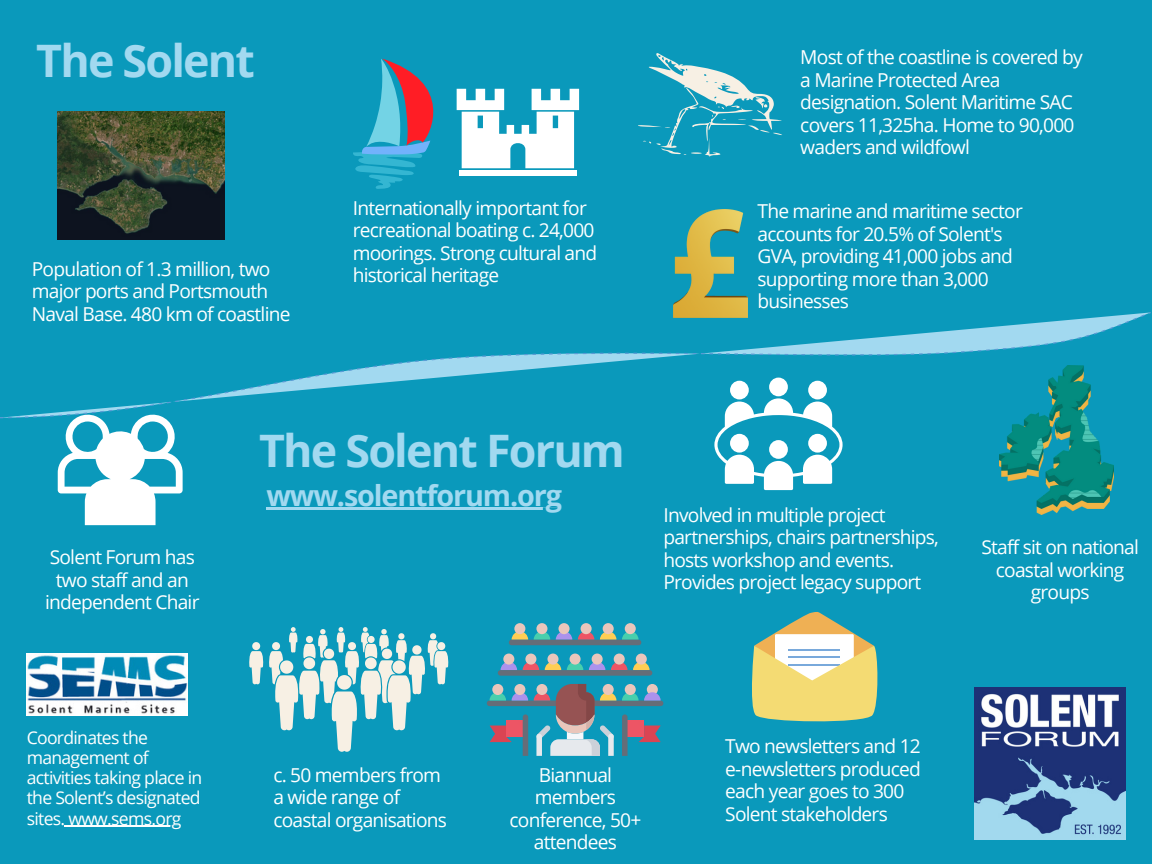
<style>
.page{position:relative;width:1152px;height:864px;background:#0a99bb}
.page>*{position:absolute;margin:0;border:0;box-sizing:border-box;transform-origin:0 0}
.t1{font:700 44.85px "Open Sans";letter-spacing:-.04em;color:#a2d9f0}
.t2{font:700 28.8px "Open Sans";letter-spacing:-.04em;color:#a2d9f0}
.t3{font:19.2px/22.5px "Open Sans";letter-spacing:-.04em;color:#fff}
.t4{font:17.55px/20.2px "Open Sans";letter-spacing:-.04em;color:#fff}
</style>
<div class="page">
<img style="left:27px;top:654px;width:160px;height:62px">
<img style="left:974px;top:688px;width:152px;height:152px">
<img style="left:58px;top:112px;width:166px;height:128px">
<svg style="left:0;top:312px;width:1151px;height:106px"></svg>
<div style="left:730px;top:381px;width:19px;height:18px;background:#fff;border-radius:50%"></div>
<svg style="left:714px;top:398px;width:129px;height:92px"></svg>
<div style="left:808px;top:434px;width:19px;height:19px;background:#fff;border-radius:50%"></div>
<div style="left:769px;top:378px;width:19px;height:18px;background:#fff;border-radius:50%"></div>
<div style="left:808px;top:381px;width:19px;height:18px;background:#fff;border-radius:50%"></div>
<div style="left:487px;top:701px;width:176px;height:5px;background:#656d78;border-radius:3px"></div>
<svg style="left:490px;top:726px;width:22px;height:16px"></svg>
<div style="left:506px;top:720px;width:19px;height:17px;background:#ed5565"></div>
<svg style="left:490px;top:692px;width:16px;height:9px"></svg>
<div style="left:492px;top:684px;width:11px;height:11px;background:#eac6bb;border-radius:50%"></div>
<svg style="left:512px;top:692px;width:16px;height:9px"></svg>
<div style="left:514px;top:684px;width:11px;height:11px;background:#eac6bb;border-radius:50%"></div>
<svg style="left:501px;top:662px;width:16px;height:8px"></svg>
<svg style="left:567px;top:662px;width:16px;height:8px"></svg>
<svg style="left:545px;top:663px;width:16px;height:7px"></svg>
<svg style="left:523px;top:662px;width:16px;height:8px"></svg>
<svg style="left:512px;top:631px;width:16px;height:9px"></svg>
<svg style="left:534px;top:631px;width:16px;height:9px"></svg>
<svg style="left:556px;top:631px;width:16px;height:9px"></svg>
<svg style="left:578px;top:631px;width:16px;height:9px"></svg>
<svg style="left:600px;top:631px;width:16px;height:9px"></svg>
<svg style="left:589px;top:662px;width:16px;height:8px"></svg>
<svg style="left:622px;top:631px;width:17px;height:9px"></svg>
<svg style="left:611px;top:662px;width:39px;height:8px"></svg>
<div style="left:625px;top:684px;width:11px;height:11px;background:#eac6bb;border-radius:50%"></div>
<div style="left:647px;top:684px;width:11px;height:11px;background:#eac6bb;border-radius:50%"></div>
<svg style="left:622px;top:692px;width:39px;height:9px"></svg>
<svg style="left:639px;top:726px;width:22px;height:16px"></svg>
<div style="left:625px;top:720px;width:19px;height:17px;background:#ed5565"></div>
<div style="left:509px;top:640px;width:132px;height:5px;background:#656d78;border-radius:3px"></div>
<div style="left:498px;top:670px;width:154px;height:6px;background:#656d78;border-radius:3px"></div>
<div style="left:514px;top:623px;width:11px;height:11px;background:#eac6bb;border-radius:50%"></div>
<div style="left:536px;top:623px;width:11px;height:11px;background:#eac6bb;border-radius:50%"></div>
<div style="left:559px;top:623px;width:11px;height:11px;background:#eac6bb;border-radius:50%"></div>
<div style="left:581px;top:623px;width:11px;height:11px;background:#eac6bb;border-radius:50%"></div>
<div style="left:603px;top:623px;width:11px;height:11px;background:#eac6bb;border-radius:50%"></div>
<div style="left:625px;top:623px;width:11px;height:11px;background:#eac6bb;border-radius:50%"></div>
<div style="left:503px;top:654px;width:11px;height:11px;background:#eac6bb;border-radius:50%"></div>
<div style="left:570px;top:654px;width:11px;height:11px;background:#eac6bb;border-radius:50%"></div>
<div style="left:547px;top:654px;width:12px;height:11px;background:#eac6bb;border-radius:50%"></div>
<div style="left:525px;top:654px;width:11px;height:11px;background:#eac6bb;border-radius:50%"></div>
<div style="left:592px;top:654px;width:11px;height:11px;background:#eac6bb;border-radius:50%"></div>
<div style="left:636px;top:654px;width:11px;height:11px;background:#eac6bb;border-radius:50%"></div>
<div style="left:614px;top:654px;width:11px;height:11px;background:#eac6bb;border-radius:50%"></div>
<svg style="left:534px;top:684px;width:82px;height:72px"></svg>
<svg style="left:523px;top:714px;width:5px;height:42px"></svg>
<svg style="left:622px;top:714px;width:6px;height:42px"></svg>
<svg style="left:752px;top:612px;width:126px;height:110px"></svg>
<svg style="left:8px;top:367px;width:361px;height:158px"></svg>
<img style="left:999px;top:365px;width:115px;height:150px">
<img style="left:674px;top:210px;width:74px;height:108px">
<svg style="left:353px;top:58px;width:226px;height:131px"></svg>
<svg style="left:638px;top:53px;width:144px;height:104px"></svg>
<svg style="left:249px;top:627px;width:200px;height:125px"></svg>
<hr style="left:65px;top:826px;width:116px;height:1px;background:#fff">
<hr style="left:266px;top:508px;width:295px;height:2px;background:#a2d9f0">
<h1 class="t1" style="left:36px;top:30px;width:220px">The Solent</h1>
<p class="t3" style="left:32px;top:257px;width:260px">Population of 1.3 million, two major ports and Portsmouth<br>Naval Base. 480 km of coastline</p>
<p class="t3" style="left:353px;top:196px;width:246px">Internationally important for recreational boating c. 24,000 moorings. Strong cultural and historical heritage</p>
<p class="t3" style="left:800px;top:46px;width:284px">Most of the coastline is covered by a Marine Protected Area designation. Solent Maritime SAC covers 11,325ha. Home to 90,000 waders and wildfowl</p>
<p class="t3" style="left:758px;top:199px;width:267px">The marine and maritime sector accounts for 20.5% of Solent's<br>GVA, providing 41,000 jobs and supporting more than 3,000 businesses</p>
<p class="t3" style="left:45px;top:545px;width:156px;text-align:center">Solent Forum has two staff and an independent Chair</p>
<h1 class="t1" style="left:259px;top:419px;width:367px">The Solent Forum</h1>
<h2 class="t2" style="left:266px;top:475px;width:297px">www.solentforum.org</h2>
<p class="t3" style="left:663px;top:503px;width:277px">Involved in multiple project partnerships, chairs partnerships, hosts workshop and events.<br>Provides project legacy support</p>
<p class="t3" style="left:981px;top:536px;width:159px;text-align:center">Staff sit on national coastal working groups</p>
<p class="t4" style="left:27px;top:727px;width:177px">Coordinates the management of activities taking place in the Solent’s designated sites. www.sems.org</p>
<p class="t3" style="left:273px;top:763px;width:175px">c. 50 members from a wide range of coastal organisations</p>
<p class="t3" style="left:510px;top:763px;width:133px;text-align:center">Biannual members conference, 50+ attendees</p>
<p class="t3" style="left:725px;top:735px;width:197px">Two newsletters and 12 e-newsletters produced each year goes to 300<br>Solent stakeholders</p>
</div>
